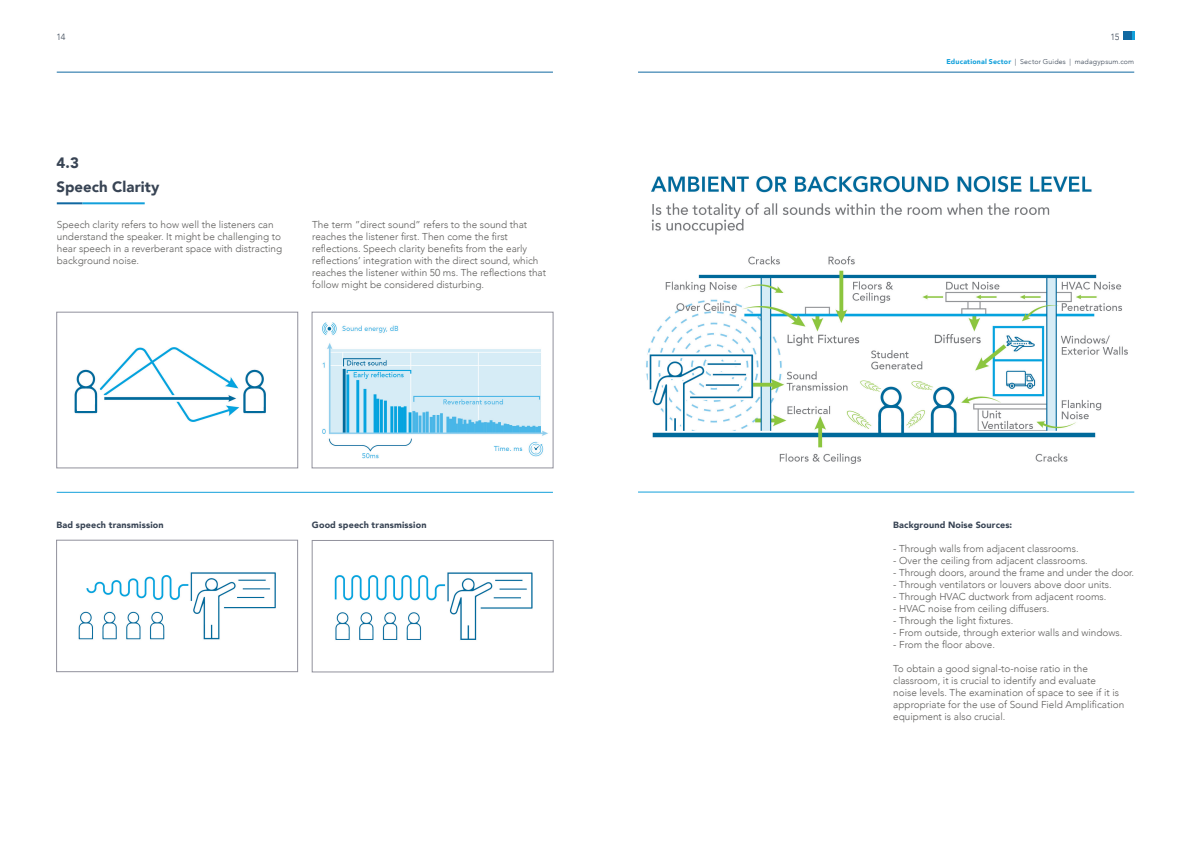
<style>
.page{position:relative;width:1191px;height:842px;background:#fff}
.page>*{position:absolute;margin:0;border:0;box-sizing:border-box;transform-origin:0 0}
.t1{font:900 15px/24px "Avenir";color:#384454}
.t2{font:300 10px/12px "Avenir";color:#5e5d5b}
.t3{font:900 9px "Avenir";letter-spacing:.015em;color:#384454}
.t4{font:300 9px "Avenir";color:#384454}
.t5{font:300 7px "Avenir";letter-spacing:.025em;color:#384454}
.s1{font-weight:900;color:#12a0db}
</style>
<div class="page">
<div style="left:1123px;top:31px;width:9px;height:9px;background:#1068a1"></div>
<svg style="left:1132px;top:31px;width:2px;height:9px"></svg>
<hr style="left:57px;top:72px;width:496px;height:1px;background:#1068a1">
<hr style="left:638px;top:72px;width:496px;height:1px;background:#1068a1">
<hr style="left:82px;top:202px;width:63px;height:2px;background:#12a0db">
<hr style="left:57px;top:202px;width:25px;height:2px;background:#1068a1">
<img style="left:74px;top:347px;width:192px;height:75px">
<div style="left:57px;top:312px;width:241px;height:156px;border:1px solid #91919c"></div>
<img style="left:322px;top:322px;width:226px;height:137px">
<div style="left:312px;top:312px;width:241px;height:156px;border:1px solid #91919c"></div>
<img style="left:646px;top:176px;width:482px;height:288px">
<img style="left:78px;top:572px;width:198px;height:68px">
<div style="left:56px;top:540px;width:242px;height:132px;border:1px solid #91919c"></div>
<img style="left:334px;top:572px;width:199px;height:68px">
<div style="left:312px;top:540px;width:241px;height:132px;border:1px solid #91919c"></div>
<hr style="left:57px;top:492px;width:496px;height:1px;background:#12a0db">
<hr style="left:638px;top:492px;width:496px;height:1px;background:#12a0db">
<p class="t4" style="left:57px;top:31px;width:10px">14</p>
<p class="t4" style="left:1110px;top:31px;width:10px">15</p>
<p class="t5" style="left:946px;top:57px;width:189px"><span class="s1">Educational Sector</span> | Sector Guides | madagypsum.com</p>
<h1 class="t1" style="left:57px;top:151px;width:104px">4.3<br>Speech Clarity</h1>
<p class="t2" style="left:57px;top:219px;width:227px">Speech clarity refers to how well the listeners can understand the speaker. It might be challenging to hear speech in a reverberant space with distracting background noise.</p>
<p class="t2" style="left:312px;top:219px;width:235px">The term ”direct sound” refers to the sound that reaches the listener first. Then come the first reflections. Speech clarity benefits from the early reflections’ integration with the direct sound, which reaches the listener within 50 ms. The reflections that follow might be considered disturbing.</p>
<p class="t3" style="left:56px;top:517px;width:109px">Bad speech transmission</p>
<p class="t3" style="left:312px;top:517px;width:116px">Good speech transmission</p>
<p class="t3" style="left:893px;top:517px;width:120px">Background Noise Sources:</p>
<p class="t2" style="left:893px;top:543px;width:187px">- Through walls from adjacent classrooms.</p>
<p class="t2" style="left:893px;top:555px;width:196px">- Over the ceiling from adjacent classrooms.</p>
<p class="t2" style="left:893px;top:567px;width:242px">- Through doors, around the frame and under the door.</p>
<p class="t2" style="left:893px;top:579px;width:220px">- Through ventilators or louvers above door units.</p>
<p class="t2" style="left:893px;top:591px;width:215px">- Through HVAC ductwork from adjacent rooms.</p>
<p class="t2" style="left:893px;top:603px;width:158px">- HVAC noise from ceiling diffusers.</p>
<p class="t2" style="left:893px;top:615px;width:122px">- Through the light fixtures.</p>
<p class="t2" style="left:893px;top:627px;width:231px">- From outside, through exterior walls and windows.</p>
<p class="t2" style="left:893px;top:639px;width:103px">- From the floor above.</p>
<p class="t2" style="left:893px;top:663px;width:233px">To obtain a good signal-to-noise ratio in the classroom, it is crucial to identify and evaluate<br>noise levels. The examination of space to see if it is appropriate for the use of Sound Field Amplification equipment is also crucial.</p>
</div>
